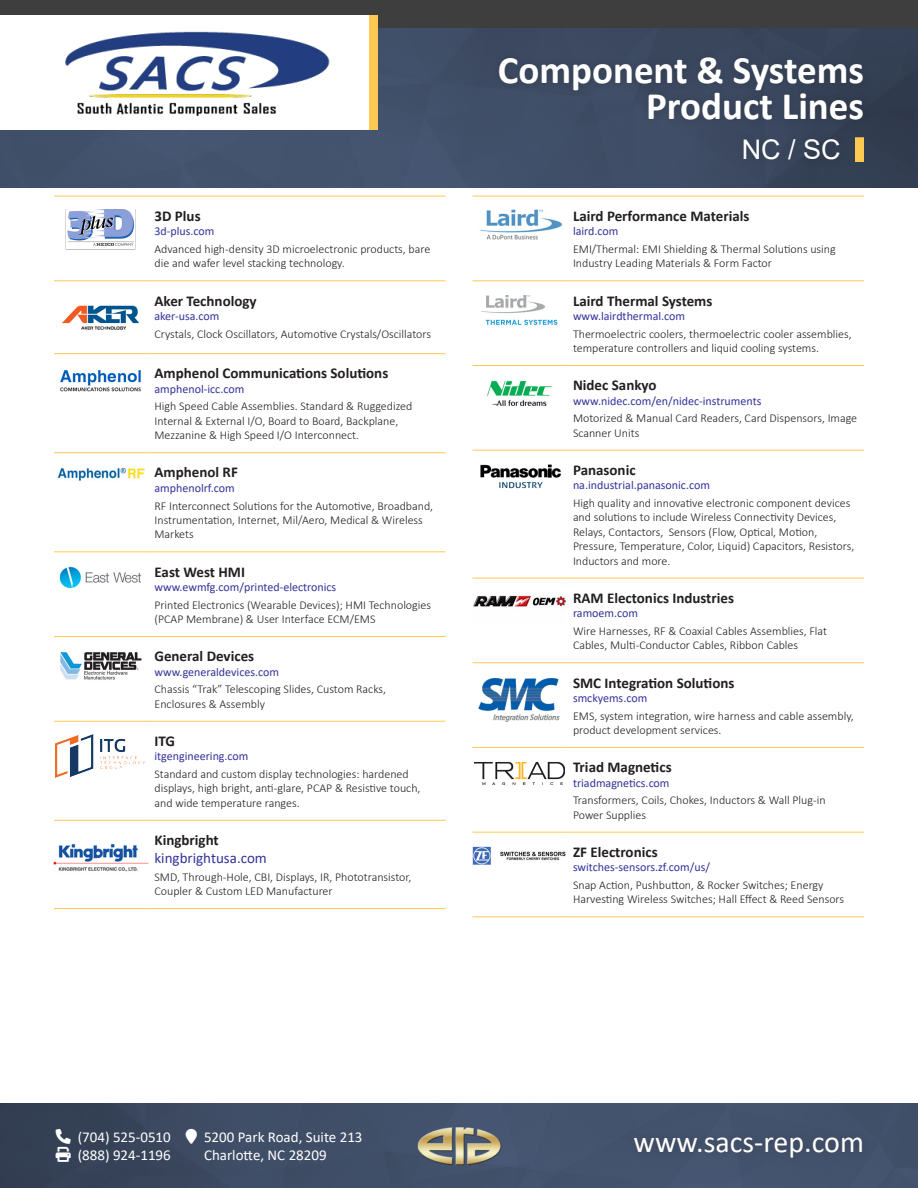
<style>
.page{position:relative;width:918px;height:1188px;background:#fff}
.page>*{position:absolute;margin:0;border:0;box-sizing:border-box;transform-origin:0 0}
.t1{font:700 39px/36px "Calibri";color:#fff;text-align:right}
.t2{font:30px "Calibri";color:#fff}
.t3{font:27px "Arial";color:#fff}
.t4{font:700 15px "Calibri";color:#231f20}
.t5{font:15px "Calibri";color:#fff}
.t6{font:15px "Calibri";color:#339}
.t7{font:300 12px/14.4px "Calibri";color:#231f20}
.t8{font:12px "Calibri";color:#339}
</style>
<div class="page">
<img style="left:0;top:28px;width:918px;height:160px">
<img style="left:0;top:1103px;width:918px;height:85px">
<div style="left:627px;top:1130px;width:243px;height:35px;background:#415069"></div>
<img style="left:415px;top:1123px;width:88px;height:43px">
<div style="left:0;top:0;width:918px;height:28px;background:#3e3e3f"></div>
<div style="left:363px;top:15px;width:15px;height:115px;background:#fec952"></div>
<div style="left:0;top:15px;width:369px;height:115px;background:#fff"></div>
<img style="left:65px;top:31px;width:265px;height:85px">
<hr style="left:54px;top:452px;width:94px;height:1px;background:#fec952">
<hr style="left:148px;top:452px;width:298px;height:1px;background:#fec952">
<hr style="left:54px;top:551px;width:94px;height:1px;background:#fec952">
<hr style="left:148px;top:551px;width:298px;height:1px;background:#fec952">
<hr style="left:54px;top:636px;width:94px;height:1px;background:#fec952">
<hr style="left:148px;top:636px;width:298px;height:1px;background:#fec952">
<hr style="left:54px;top:721px;width:94px;height:1px;background:#fec952">
<hr style="left:148px;top:721px;width:298px;height:1px;background:#fec952">
<hr style="left:54px;top:820px;width:94px;height:1px;background:#fec952">
<hr style="left:148px;top:820px;width:298px;height:1px;background:#fec952">
<hr style="left:54px;top:908px;width:94px;height:1px;background:#fec952">
<hr style="left:148px;top:908px;width:298px;height:1px;background:#fec952">
<hr style="left:54px;top:196px;width:94px;height:1px;background:#fec952">
<hr style="left:148px;top:196px;width:298px;height:1px;background:#fec952">
<hr style="left:54px;top:280px;width:94px;height:1px;background:#fec952">
<hr style="left:148px;top:280px;width:298px;height:1px;background:#fec952">
<hr style="left:54px;top:353px;width:94px;height:1px;background:#fec952">
<hr style="left:148px;top:353px;width:298px;height:1px;background:#fec952">
<img style="left:65px;top:210px;width:71px;height:40px">
<img style="left:62px;top:305px;width:77px;height:25px">
<img style="left:60px;top:370px;width:81px;height:22px">
<img style="left:58px;top:467px;width:86px;height:14px">
<img style="left:59px;top:566px;width:83px;height:23px">
<img style="left:60px;top:652px;width:82px;height:28px">
<img style="left:56px;top:735px;width:89px;height:42px">
<img style="left:53px;top:844px;width:96px;height:28px">
<hr style="left:472px;top:196px;width:94px;height:1px;background:#fec952">
<hr style="left:566px;top:196px;width:298px;height:1px;background:#fec952">
<hr style="left:472px;top:365px;width:94px;height:1px;background:#fec952">
<hr style="left:566px;top:365px;width:298px;height:1px;background:#fec952">
<hr style="left:472px;top:450px;width:94px;height:1px;background:#fec952">
<hr style="left:566px;top:450px;width:298px;height:1px;background:#fec952">
<hr style="left:472px;top:578px;width:94px;height:1px;background:#fec952">
<hr style="left:566px;top:578px;width:298px;height:1px;background:#fec952">
<hr style="left:472px;top:662px;width:94px;height:1px;background:#fec952">
<hr style="left:566px;top:662px;width:298px;height:1px;background:#fec952">
<hr style="left:472px;top:747px;width:94px;height:1px;background:#fec952">
<hr style="left:566px;top:747px;width:298px;height:1px;background:#fec952">
<hr style="left:472px;top:280px;width:94px;height:1px;background:#fec952">
<hr style="left:566px;top:280px;width:298px;height:1px;background:#fec952">
<hr style="left:472px;top:832px;width:94px;height:1px;background:#fec952">
<hr style="left:566px;top:832px;width:298px;height:1px;background:#fec952">
<hr style="left:472px;top:916px;width:94px;height:1px;background:#fec952">
<hr style="left:566px;top:916px;width:298px;height:1px;background:#fec952">
<img style="left:480px;top:210px;width:82px;height:30px">
<img style="left:481px;top:295px;width:77px;height:30px">
<img style="left:487px;top:381px;width:65px;height:25px">
<img style="left:480px;top:464px;width:82px;height:25px">
<img style="left:473px;top:595px;width:92px;height:14px">
<img style="left:478px;top:678px;width:82px;height:43px">
<img style="left:474px;top:762px;width:91px;height:23px">
<img style="left:472px;top:846px;width:94px;height:19px">
<div style="left:492px;top:50px;width:378px;height:77px;background:#231f20;opacity:.26"></div>
<div style="left:736px;top:132px;width:111px;height:35px;background:#374459"></div>
<div style="left:855px;top:137px;width:9px;height:25px;background:#fec952"></div>
<svg style="left:56px;top:1128px;width:15px;height:33px"></svg>
<svg style="left:186px;top:1128px;width:11px;height:16px"></svg>
<p class="t4" style="left:154px;top:205px;width:48px">3D Plus</p>
<p class="t8" style="left:154px;top:223px;width:62px">3d-plus.com</p>
<p class="t7" style="left:154px;top:242px;width:277px">Advanced high-density 3D microelectronic products, bare die and wafer level stacking technology.</p>
<p class="t4" style="left:154px;top:290px;width:104px">Aker Technology</p>
<p class="t8" style="left:154px;top:308px;width:66px">aker-usa.com</p>
<p class="t7" style="left:154px;top:326px;width:278px">Crystals, Clock Oscillators, Automotive Crystals/Oscillators</p>
<p class="t4" style="left:154px;top:363px;width:235px">Amphenol Communications Solutions</p>
<p class="t8" style="left:154px;top:380px;width:91px">amphenol-icc.com</p>
<p class="t7" style="left:154px;top:399px;width:259px">High Speed Cable Assemblies. Standard &amp; Ruggedized<br>Internal &amp; External I/O, Board to Board, Backplane,<br>Mezzanine &amp; High Speed I/O Interconnect.</p>
<p class="t4" style="left:154px;top:462px;width:85px">Amphenol RF</p>
<p class="t8" style="left:154px;top:480px;width:82px">amphenolrf.com</p>
<p class="t7" style="left:154px;top:498px;width:280px">RF Interconnect Solutions for the Automotive, Broadband,<br>Instrumentation, Internet, Mil/Aero, Medical &amp; Wireless<br>Markets</p>
<p class="t4" style="left:154px;top:561px;width:92px">East West HMI</p>
<p class="t8" style="left:154px;top:579px;width:183px">www.ewmfg.com/printed-electronics</p>
<p class="t7" style="left:154px;top:597px;width:278px">Printed Electronics (Wearable Devices); HMI Technologies (PCAP Membrane) &amp; User Interface ECM/EMS</p>
<p class="t4" style="left:154px;top:646px;width:101px">General Devices</p>
<p class="t8" style="left:154px;top:663px;width:126px">www.generaldevices.com</p>
<p class="t7" style="left:154px;top:682px;width:233px">Chassis “Trak” Telescoping Slides, Custom Racks,<br>Enclosures &amp; Assembly</p>
<p class="t4" style="left:154px;top:730px;width:22px">ITG</p>
<p class="t8" style="left:154px;top:748px;width:96px">itgengineering.com</p>
<p class="t7" style="left:154px;top:767px;width:268px">Standard and custom display technologies: hardened displays, high bright, anti-glare, PCAP &amp; Resistive touch, and wide temperature ranges.</p>
<p class="t4" style="left:154px;top:829px;width:66px">Kingbright</p>
<p class="t6" style="left:154px;top:848px;width:114px">kingbrightusa.com</p>
<p class="t7" style="left:154px;top:869px;width:258px">SMD, Through-Hole, CBI, Displays, IR, Phototransistor,<br>Coupler &amp; Custom LED Manufacturer</p>
<p class="t1" style="left:498px;top:52px;width:368px">Component &amp; Systems<br>Product Lines</p>
<p class="t3" style="left:742px;top:131px;width:101px">NC / SC</p>
<p class="t4" style="left:573px;top:205px;width:178px">Laird Performance Materials</p>
<p class="t8" style="left:573px;top:223px;width:47px">laird.com</p>
<p class="t7" style="left:573px;top:242px;width:264px">EMI/Thermal: EMI Shielding &amp; Thermal Solutions using<br>Industry Leading Materials &amp; Form Factor</p>
<p class="t4" style="left:573px;top:290px;width:141px">Laird Thermal Systems</p>
<p class="t8" style="left:573px;top:308px;width:114px">www.lairdthermal.com</p>
<p class="t7" style="left:573px;top:326px;width:280px">Thermoelectric coolers, thermoelectric cooler assemblies, temperature controllers and liquid cooling systems.</p>
<p class="t4" style="left:573px;top:375px;width:85px">Nidec Sankyo</p>
<p class="t8" style="left:573px;top:392px;width:190px">www.nidec.com/en/nidec-instruments</p>
<p class="t7" style="left:573px;top:411px;width:286px">Motorized &amp; Manual Card Readers, Card Dispensors, Image<br>Scanner Units</p>
<p class="t4" style="left:573px;top:459px;width:64px">Panasonic</p>
<p class="t8" style="left:573px;top:477px;width:138px">na.industrial.panasonic.com</p>
<p class="t7" style="left:573px;top:496px;width:283px">High quality and innovative electronic component devices and solutions to include Wireless Connectivity Devices, Relays, Contactors, Sensors (Flow, Optical, Motion, Pressure, Temperature, Color, Liquid) Capacitors, Resistors, Inductors and more.</p>
<p class="t4" style="left:573px;top:587px;width:163px">RAM Electonics Industries</p>
<p class="t8" style="left:573px;top:605px;width:67px">ramoem.com</p>
<p class="t7" style="left:573px;top:624px;width:256px">Wire Harnesses, RF &amp; Coaxial Cables Assemblies, Flat<br>Cables, Multi-Conductor Cables, Ribbon Cables</p>
<p class="t4" style="left:573px;top:672px;width:163px">SMC Integration Solutions</p>
<p class="t8" style="left:573px;top:690px;width:76px">smckyems.com</p>
<p class="t7" style="left:573px;top:708px;width:282px">EMS, system integration, wire harness and cable assembly, product development services.</p>
<p class="t4" style="left:573px;top:757px;width:100px">Triad Magnetics</p>
<p class="t8" style="left:573px;top:774px;width:98px">triadmagnetics.com</p>
<p class="t7" style="left:573px;top:793px;width:254px">Transformers, Coils, Chokes, Inductors &amp; Wall Plug-in<br>Power Supplies</p>
<p class="t4" style="left:573px;top:841px;width:86px">ZF Electronics</p>
<p class="t8" style="left:573px;top:859px;width:139px">switches-sensors.zf.com/us/</p>
<p class="t7" style="left:573px;top:878px;width:273px">Snap Action, Pushbutton, &amp; Rocker Switches; Energy<br>Harvesting Wireless Switches; Hall Effect &amp; Reed Sensors</p>
<p class="t5" style="left:78px;top:1126px;width:95px">(704) 525-0510</p>
<p class="t5" style="left:78px;top:1144px;width:95px">(888) 924-1196</p>
<p class="t5" style="left:204px;top:1126px;width:160px">5200 Park Road, Suite 213</p>
<p class="t5" style="left:204px;top:1144px;width:124px">Charlotte, NC 28209</p>
<h2 class="t2" style="left:634px;top:1121px;width:232px">www.sacs-rep.com</h2>
</div>
